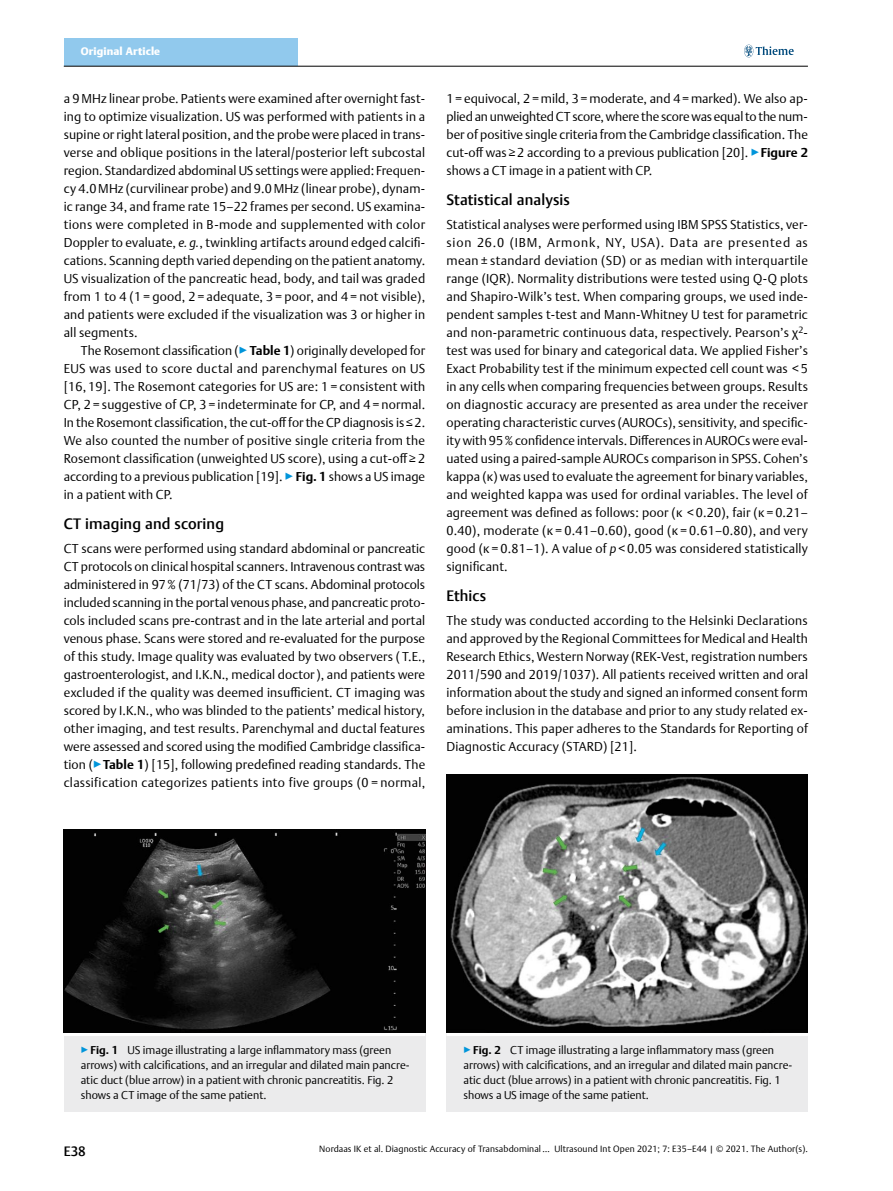
<style>
.page{position:relative;width:893px;height:1191px;background:#fff}
.page>*{position:absolute;margin:0;border:0;box-sizing:border-box;transform-origin:0 0}
.t1{font:500 15px "Thieme Argo 2011";letter-spacing:.01em;color:#000}
.t2{font:500 13.5px "Thieme Argo 2011";color:#000}
.t3{font:300 12.75px/18px "Thieme Argo 2011";letter-spacing:.01em;color:#000;text-align:justify}
.t4{font:300 11.25px/15px "Thieme Argo 2011";color:#000}
.t5{font:900 10.8px "Thieme Argo 2011";letter-spacing:.01em;color:#fff}
.t6{font:300 9px "Thieme Argo 2011";letter-spacing:.01em;color:#000}
.s1{font-style:italic}
.s2{color:#0095da}
.s3{font-weight:700}
</style>
<div class="page">
<div style="left:64px;top:38px;width:234px;height:28px;background:#91c9ed"></div>
<svg style="left:744px;top:45px;width:50px;height:12px"></svg>
<hr style="left:64px;top:66px;width:744px;height:1px;background:#000">
<div style="left:64px;top:1032px;width:361px;height:79px;background:#ebebec"></div>
<svg style="left:64px;top:1032px;width:361px;height:4px"></svg>
<img style="left:64px;top:829px;width:361px;height:203px">
<div style="left:446px;top:1032px;width:362px;height:79px;background:#ebebec"></div>
<svg style="left:446px;top:1032px;width:362px;height:4px"></svg>
<img style="left:446px;top:774px;width:362px;height:258px">
<p class="t5" style="left:81px;top:44px;width:81px">Original Article</p>
<p class="t3" style="left:64px;top:89px;width:363px">a 9 MHz linear probe. Patients were examined after overnight fast&shy;ing to optimize visualization. US was performed with patients in a supine or right lateral position, and the probe were placed in trans&shy;verse and oblique positions in the lateral/posterior left subcostal region. Standardized abdominal US settings were applied: Frequen&shy;cy 4.0 MHz (curvilinear probe) and 9.0 MHz (linear probe), dynam&shy;ic range 34, and frame rate 15–22 frames per second. US examina&shy;tions were completed in B-mode and supplemented with color Doppler to evaluate, <span class="s1">e. g.</span>, twinkling artifacts around edged calcifi&shy;cations. Scanning depth varied depending on the patient anatomy.<br>US visualization of the pancreatic head, body, and tail was graded from 1 to 4 (1 = good, 2 = adequate, 3 = poor, and 4 = not visible), and patients were excluded if the visualization was 3 or higher in all segments.</p>
<p class="t3" style="left:64px;top:341px;width:363px;text-indent:17px">The Rosemont classification (<span class="s2">▶</span><span class="s3">Table 1</span>) originally developed for EUS was used to score ductal and parenchymal features on US [16, 19]. The Rosemont categories for US are: 1 = consistent with CP, 2 = suggestive of CP, 3 = indeterminate for CP, and 4 = normal.<br>In the Rosemont classification, the cut-off for the CP diagnosis is≤2.<br>We also counted the number of positive single criteria from the Rosemont classification (unweighted US score), using a cut-off≥ 2 according to a previous publication [19]. <span class="s2">▶</span><span class="s3">Fig. 1</span> shows a US image in a patient with CP.</p>
<p class="t1" style="left:64px;top:514px;width:162px">CT imaging and scoring</p>
<p class="t3" style="left:64px;top:539px;width:363px">CT scans were performed using standard abdominal or pancreatic CT protocols on clinical hospital scanners. Intravenous contrast was administered in 97% (71/73) of the CT scans. Abdominal protocols included scanning in the portal venous phase, and pancreatic proto&shy;cols included scans pre-contrast and in the late arterial and portal venous phase. Scans were stored and re-evaluated for the purpose of this study. Image quality was evaluated by two observers ( T.E., gastroenterologist, and I.K.N., medical doctor), and patients were excluded if the quality was deemed insufficient. CT imaging was scored by I.K.N., who was blinded to the patients’ medical history, other imaging, and test results. Parenchymal and ductal features were assessed and scored using the modified Cambridge classifica&shy;tion (<span class="s2">▶</span><span class="s3">Table 1</span>) [15], following predefined reading standards. The classification categorizes patients into five groups (0 = normal,</p>
<p class="t3" style="left:446px;top:89px;width:363px">1=equivocal, 2=mild, 3=moderate, and 4=marked). We also ap&shy;plied an unweighted CT score, where the score was equal to the num&shy;ber of positive single criteria from the Cambridge classification. The cut-off was≥2 according to a previous publication [20]. <span class="s2">▶</span><span class="s3">Figure 2 </span>shows a CT image in a patient with CP.</p>
<p class="t1" style="left:446px;top:190px;width:125px">Statistical analysis</p>
<p class="t3" style="left:446px;top:215px;width:363px">Statistical analyses were performed using IBM SPSS Statistics, ver&shy;sion 26.0 (IBM, Armonk, NY, USA). Data are presented as mean ± standard deviation (SD) or as median with interquartile range (IQR). Normality distributions were tested using Q-Q plots and Shapiro-Wilk’s test. When comparing groups, we used inde&shy;pendent samples t-test and Mann-Whitney U test for parametric and non-parametric continuous data, respectively. Pearson’s χ<sup>2</sup>- test was used for binary and categorical data. We applied Fisher’s Exact Probability test if the minimum expected cell count was &lt; 5 in any cells when comparing frequencies between groups. Results on diagnostic accuracy are presented as area under the receiver operating characteristic curves (AUROCs), sensitivity, and specific&shy;ity with 95% confidence intervals. Differences in AUROCs were eval&shy;uated using a paired-sample AUROCs comparison in SPSS. Cohen’s kappa (ĸ) was used to evaluate the agreement for binary variables, and weighted kappa was used for ordinal variables. The level of agreement was defined as follows: poor (ĸ &lt; 0.20), fair (ĸ = 0.21– 0.40), moderate (ĸ = 0.41–0.60), good (ĸ = 0.61–0.80), and very good (ĸ = 0.81–1). A value of <span class="s1">p</span> &lt; 0.05 was considered statistically significant.</p>
<p class="t1" style="left:446px;top:586px;width:41px">Ethics</p>
<p class="t3" style="left:446px;top:611px;width:363px">The study was conducted according to the Helsinki Declarations and approved by the Regional Committees for Medical and Health Research Ethics, Western Norway (REK-Vest, registration numbers 2011/590 and 2019/1037). All patients received written and oral information about the study and signed an informed consent form before inclusion in the database and prior to any study related ex&shy;aminations. This paper adheres to the Standards for Reporting of Diagnostic Accuracy (STARD) [21].</p>
<p class="t4" style="left:81px;top:1042px;width:330px"><span class="s2">▶</span><span class="s3">Fig. 1</span> US image illustrating a large inflammatory mass (green arrows) with calcifications, and an irregular and dilated main pancre&shy;atic duct (blue arrow) in a patient with chronic pancreatitis. Fig. 2 shows a CT image of the same patient.</p>
<p class="t4" style="left:463px;top:1042px;width:330px"><span class="s2">▶</span><span class="s3">Fig. 2</span> CT image illustrating a large inflammatory mass (green arrows) with calcifications, and an irregular and dilated main pancre&shy;atic duct (blue arrows) in a patient with chronic pancreatitis. Fig. 1 shows a US image of the same patient.</p>
<p class="t2" style="left:64px;top:1142px;width:24px">E38</p>
<p class="t6" style="left:319px;top:1143px;width:490px">Nordaas IK et al. Diagnostic Accuracy of Transabdominal … Ultrasound Int Open 2021; 7: E35–E44 | © 2021. The Author(s).</p>
</div>
